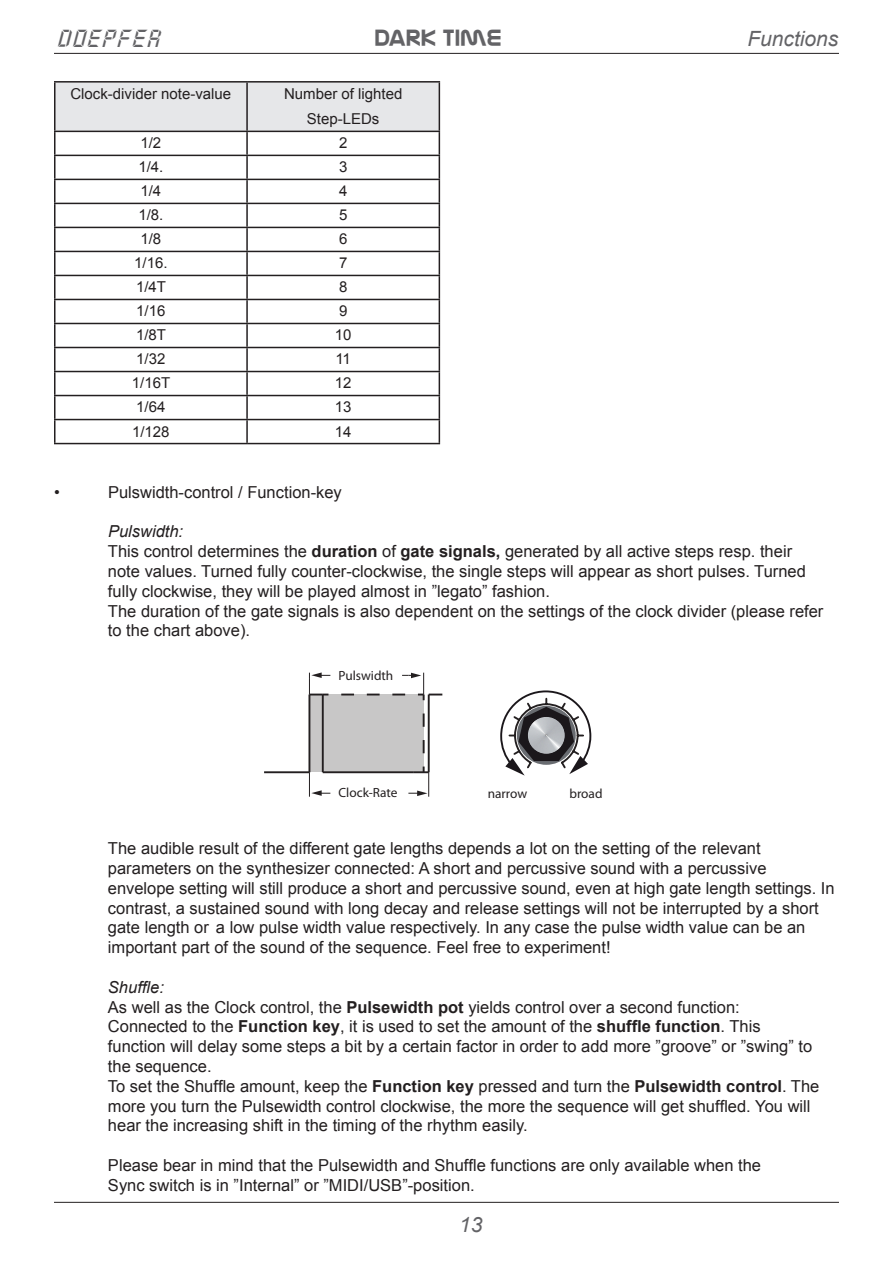
<style>
.page{position:relative;width:893px;height:1263px;background:#fff}
.page>*{position:absolute;margin:0;border:0;box-sizing:border-box;transform-origin:0 0}
.t1{font:24px "Nasalization";color:#636366}
.t2{font:24px "Doepfer";color:#636366}
.t3{font:italic 21px "Arial";color:#636366}
.t4{font:16.5px/19.8px "Arial";color:#231f20}
.t5{font:15px/25.5px "Arial";color:#231f20;text-align:center}
.t6{font:13.35px "Myriad Pro";color:#231f20}
.s1{font-style:italic}
.s2{font-weight:700}
</style>
<div class="page">
<hr style="left:54px;top:53px;width:785px;height:1px;background:#231f20">
<hr style="left:54px;top:1202px;width:785px;height:1px;background:#231f20">
<hr style="left:54px;top:81px;width:193px;height:2px;background:#231f20">
<hr style="left:54px;top:83px;width:2px;height:48px;background:#231f20">
<hr style="left:247px;top:81px;width:193px;height:2px;background:#231f20">
<hr style="left:54px;top:131px;width:193px;height:1px;background:#231f20">
<hr style="left:54px;top:132px;width:2px;height:23px;background:#231f20">
<hr style="left:54px;top:155px;width:193px;height:1px;background:#231f20">
<hr style="left:54px;top:156px;width:2px;height:23px;background:#231f20">
<hr style="left:54px;top:179px;width:193px;height:1px;background:#231f20">
<hr style="left:54px;top:180px;width:2px;height:23px;background:#231f20">
<hr style="left:54px;top:203px;width:193px;height:1px;background:#231f20">
<hr style="left:54px;top:204px;width:2px;height:23px;background:#231f20">
<hr style="left:54px;top:227px;width:193px;height:1px;background:#231f20">
<hr style="left:54px;top:228px;width:2px;height:23px;background:#231f20">
<hr style="left:54px;top:251px;width:193px;height:1px;background:#231f20">
<hr style="left:54px;top:252px;width:2px;height:23px;background:#231f20">
<hr style="left:54px;top:275px;width:193px;height:1px;background:#231f20">
<hr style="left:54px;top:276px;width:2px;height:23px;background:#231f20">
<hr style="left:54px;top:299px;width:193px;height:1px;background:#231f20">
<hr style="left:54px;top:300px;width:2px;height:23px;background:#231f20">
<hr style="left:54px;top:323px;width:193px;height:1px;background:#231f20">
<hr style="left:54px;top:324px;width:2px;height:23px;background:#231f20">
<hr style="left:54px;top:347px;width:193px;height:1px;background:#231f20">
<hr style="left:54px;top:348px;width:2px;height:23px;background:#231f20">
<hr style="left:54px;top:371px;width:193px;height:1px;background:#231f20">
<hr style="left:54px;top:372px;width:2px;height:23px;background:#231f20">
<hr style="left:54px;top:395px;width:193px;height:1px;background:#231f20">
<hr style="left:54px;top:396px;width:2px;height:23px;background:#231f20">
<hr style="left:54px;top:419px;width:193px;height:1px;background:#231f20">
<hr style="left:54px;top:420px;width:2px;height:23px;background:#231f20">
<svg style="left:55px;top:82px;width:385px;height:361px"></svg>
<hr style="left:54px;top:443px;width:193px;height:1px;background:#231f20">
<hr style="left:247px;top:443px;width:193px;height:1px;background:#231f20">
<hr style="left:264px;top:771px;width:45px;height:2px;background:#231f20">
<hr style="left:308px;top:694px;width:2px;height:78px;background:#231f20">
<hr style="left:323px;top:771px;width:91px;height:2px;background:#231f20">
<hr style="left:428px;top:694px;width:2px;height:78px;background:#231f20">
<svg style="left:424px;top:713px;width:1px;height:41px"></svg>
<svg style="left:309px;top:772px;width:21px;height:25px"></svg>
<svg style="left:408px;top:766px;width:21px;height:31px"></svg>
<svg style="left:309px;top:672px;width:21px;height:22px"></svg>
<svg style="left:341px;top:673px;width:101px;height:27px"></svg>
<div style="left:309px;top:694px;width:115px;height:78px;background:#c8c7c7"></div>
<svg style="left:500px;top:690px;width:92px;height:85px"></svg>
<h1 class="t2" style="left:57px;top:26px;width:107px">DOEPFER</h1>
<h1 class="t1" style="left:375px;top:25px;width:128px">DARK TIME</h1>
<p class="t3" style="left:747px;top:25px;width:93px">Functions</p>
<p class="t5" style="left:70px;top:81px;width:162px">Clock-divider note-value</p>
<p class="t5" style="left:284px;top:81px;width:120px">Number of lighted<br>Step-LEDs</p>
<p class="t5" style="left:140px;top:130px;width:22px">1/2</p>
<p class="t5" style="left:339px;top:130px;width:10px">2</p>
<p class="t5" style="left:138px;top:154px;width:27px">1/4.</p>
<p class="t5" style="left:339px;top:154px;width:10px">3</p>
<p class="t5" style="left:140px;top:178px;width:22px">1/4</p>
<p class="t5" style="left:339px;top:178px;width:10px">4</p>
<p class="t5" style="left:138px;top:202px;width:27px">1/8.</p>
<p class="t5" style="left:339px;top:202px;width:10px">5</p>
<p class="t5" style="left:140px;top:226px;width:22px">1/8</p>
<p class="t5" style="left:339px;top:226px;width:10px">6</p>
<p class="t5" style="left:134px;top:250px;width:35px">1/16.</p>
<p class="t5" style="left:339px;top:250px;width:10px">7</p>
<p class="t5" style="left:136px;top:275px;width:32px">1/4T</p>
<p class="t5" style="left:339px;top:275px;width:10px">8</p>
<p class="t5" style="left:136px;top:299px;width:31px">1/16</p>
<p class="t5" style="left:339px;top:299px;width:10px">9</p>
<p class="t5" style="left:136px;top:323px;width:32px">1/8T</p>
<p class="t5" style="left:335px;top:323px;width:18px">10</p>
<p class="t5" style="left:136px;top:347px;width:31px">1/32</p>
<p class="t5" style="left:335px;top:347px;width:17px">11</p>
<p class="t5" style="left:132px;top:371px;width:40px">1/16T</p>
<p class="t5" style="left:335px;top:371px;width:18px">12</p>
<p class="t5" style="left:136px;top:395px;width:31px">1/64</p>
<p class="t5" style="left:335px;top:395px;width:18px">13</p>
<p class="t5" style="left:132px;top:419px;width:39px">1/128</p>
<p class="t5" style="left:335px;top:419px;width:18px">14</p>
<p class="t4" style="left:54px;top:482px;width:7px">•</p>
<p class="t4" style="left:108px;top:482px;width:235px">Pulswidth-control / Function-key</p>
<p class="t4" style="left:108px;top:522px;width:717px"><span class="s1">Pulswidth:<br></span>This control determines the <span class="s2">duration</span> of <span class="s2">gate signals,</span> generated by all active steps resp. their note values. Turned fully counter-clockwise, the single steps will appear as short pulses. Turned fully clockwise, they will be played almost in ”legato” fashion.<br>The duration of the gate signals is also dependent on the settings of the clock divider (please refer to the chart above).</p>
<p class="t6" style="left:338px;top:667px;width:56px">Pulswidth</p>
<p class="t6" style="left:338px;top:784px;width:61px">Clock-Rate</p>
<p class="t6" style="left:488px;top:785px;width:41px">narrow</p>
<p class="t6" style="left:569px;top:785px;width:35px">broad</p>
<p class="t4" style="left:108px;top:839px;width:728px">The audible result of the different gate lengths depends a lot on the setting of the relevant parameters on the synthesizer connected: A short and percussive sound with a percussive envelope setting will still produce a short and percussive sound, even at high gate length settings. In contrast, a sustained sound with long decay and release settings will not be interrupted by a short gate length or a low pulse width value respectively. In any case the pulse width value can be an important part of the sound of the sequence. Feel free to experiment!</p>
<p class="t4" style="left:108px;top:977px;width:713px"><span class="s1">Shuffle:<br></span>As well as the Clock control, the <span class="s2">Pulsewidth pot</span> yields control over a second function:<br>Connected to the <span class="s2">Function key</span>, it is used to set the amount of the <span class="s2">shuffle function</span>. This function will delay some steps a bit by a certain factor in order to add more ”groove” or ”swing” to the sequence.<br>To set the Shuffle amount, keep the <span class="s2">Function key</span> pressed and turn the <span class="s2">Pulsewidth control</span>. The more you turn the Pulsewidth control clockwise, the more the sequence will get shuffled. You will hear the increasing shift in the timing of the rhythm easily.</p>
<p class="t4" style="left:108px;top:1155px;width:655px">Please bear in mind that the Pulsewidth and Shuffle functions are only available when the<br>Sync switch is in ”Internal” or ”MIDI/USB”-position.</p>
<p class="t3" style="left:459px;top:1210px;width:25px">13</p>
</div>
